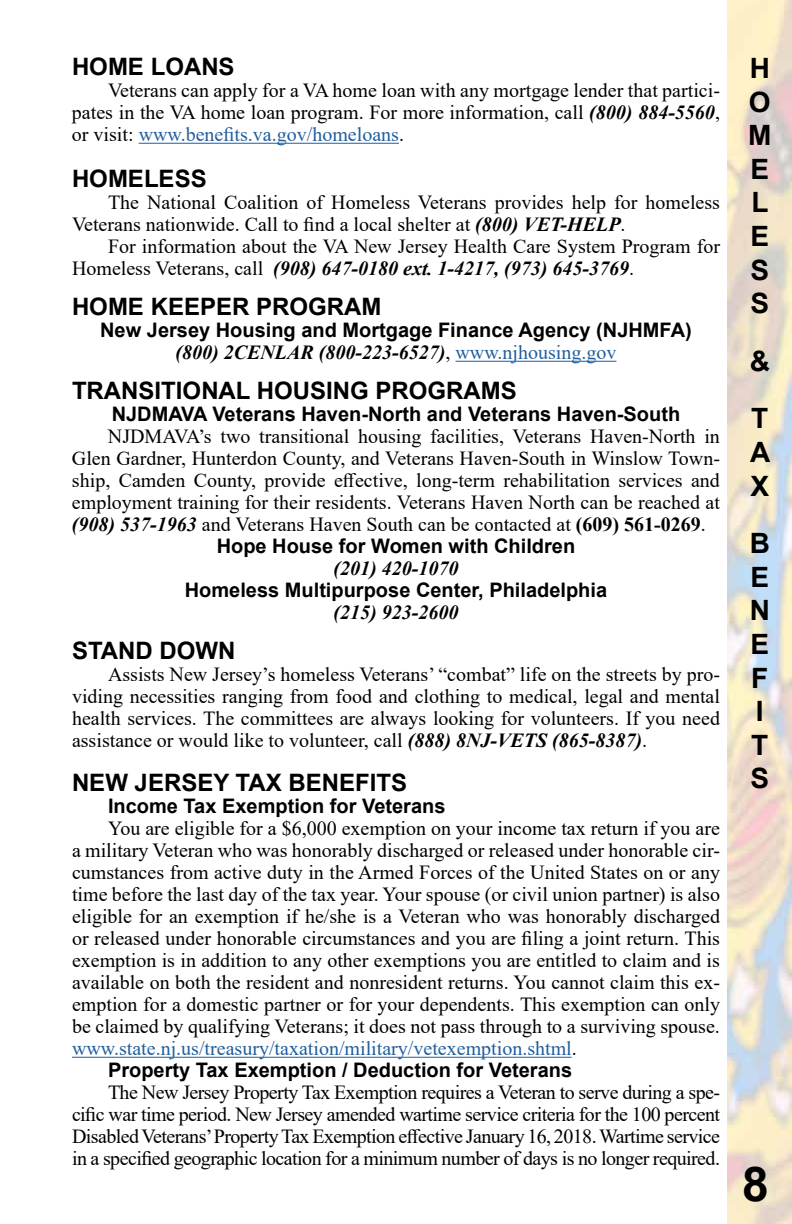
<style>
.page{position:relative;width:792px;height:1224px;background:#fff}
.page>*{position:absolute;margin:0;border:0;box-sizing:border-box;transform-origin:0 0}
.t1{font:700 48px "Arial";color:#000}
.t2{font:700 28px/33.6px "Arial";color:#000}
.t3{font:700 24px "Arial";color:#000}
.t4{font:20px/22px "Times New Roman";color:#000;text-align:justify}
.t5{font:700 20px "Arial";color:#000}
.t6{font:italic 700 20px "Times New Roman";color:#000}
.s1{font-weight:700;font-style:italic}
.s2{color:#215e9e}
.s3{font-weight:400;font-style:normal}
.s4{font-weight:400;font-style:normal;color:#215e9e}
.s5{font-weight:700}
</style>
<div class="page">
<img style="left:727px;top:0;width:65px;height:1224px">
<hr style="left:139px;top:143px;width:260px;height:1px;background:#215e9e">
<hr style="left:456px;top:361px;width:160px;height:1px;background:#215e9e">
<hr style="left:72px;top:1057px;width:500px;height:1px;background:#215e9e">
<p class="t3" style="left:72px;top:50px;width:164px">HOME LOANS</p>
<p class="t4" style="left:72px;top:79px;width:650px;text-indent:36px">Veterans can apply for a VA home loan with any mortgage lender that partici&shy;pates in the VA home loan program. For more information, call <span class="s1">(800) 884-5560</span>, or visit: <span class="s2">www.benefits.va.gov/homeloans</span>.</p>
<p class="t3" style="left:72px;top:162px;width:136px">HOMELESS</p>
<p class="t4" style="left:72px;top:191px;width:650px;text-indent:36px">The National Coalition of Homeless Veterans provides help for homeless<br>Veterans nationwide. Call to find a local shelter at <span class="s1">(800) VET-HELP</span>.</p>
<p class="t4" style="left:72px;top:235px;width:650px;text-indent:36px">For information about the VA New Jersey Health Care System Program for<br>Homeless Veterans, call <span class="s1">(908) 647-0180 ext. 1-4217, (973) 645-3769</span>.</p>
<p class="t3" style="left:72px;top:290px;width:311px">HOME KEEPER PROGRAM</p>
<p class="t5" style="left:100px;top:316px;width:593px">New Jersey Housing and Mortgage Finance Agency (NJHMFA)</p>
<p class="t6" style="left:176px;top:338px;width:442px">(800) 2CENLAR (800-223-6527)<span class="s3">,</span> <span class="s4">www.njhousing.gov</span></p>
<p class="t3" style="left:72px;top:374px;width:446px">TRANSITIONAL HOUSING PROGRAMS</p>
<p class="t5" style="left:112px;top:400px;width:570px">NJDMAVA Veterans Haven-North and Veterans Haven-South</p>
<p class="t4" style="left:72px;top:425px;width:650px;text-indent:36px">NJDMAVA’s two transitional housing facilities, Veterans Haven-North in Glen Gardner, Hunterdon County, and Veterans Haven-South in Winslow Town&shy;ship, Camden County, provide effective, long-term rehabilitation services and employment training for their residents. Veterans Haven North can be reached at <span class="s1">(908) 537-1963</span> and Veterans Haven South can be contacted at <span class="s5">(609) 561-0269</span>.</p>
<p class="t5" style="left:217px;top:532px;width:360px">Hope House for Women with Children</p>
<p class="t6" style="left:334px;top:554px;width:126px">(201) 420-1070</p>
<p class="t5" style="left:185px;top:576px;width:424px">Homeless Multipurpose Center, Philadelphia</p>
<p class="t6" style="left:334px;top:598px;width:126px">(215) 923-2600</p>
<p class="t3" style="left:72px;top:634px;width:165px">STAND DOWN</p>
<p class="t4" style="left:72px;top:663px;width:650px;text-indent:36px">Assists New Jersey’s homeless Veterans’ “combat” life on the streets by pro&shy;viding necessities ranging from food and clothing to medical, legal and mental health services. The committees are always looking for volunteers. If you need assistance or would like to volunteer, call <span class="s1">(888) 8NJ-VETS (865-8387)</span>.</p>
<p class="t3" style="left:72px;top:766px;width:337px">NEW JERSEY TAX BENEFITS</p>
<p class="t5" style="left:108px;top:792px;width:339px">Income Tax Exemption for Veterans</p>
<p class="t4" style="left:72px;top:817px;width:650px;text-indent:36px">You are eligible for a $6,000 exemption on your income tax return if you are a military Veteran who was honorably discharged or released under honorable cir&shy;cumstances from active duty in the Armed Forces of the United States on or any time before the last day of the tax year. Your spouse (or civil union partner) is also eligible for an exemption if he/she is a Veteran who was honorably discharged or released under honorable circumstances and you are filing a joint return. This exemption is in addition to any other exemptions you are entitled to claim and is available on both the resident and nonresident returns. You cannot claim this ex&shy;emption for a domestic partner or for your dependents. This exemption can only be claimed by qualifying Veterans; it does not pass through to a surviving spouse. <span class="s2">www.state.nj.us/treasury/taxation/military/vetexemption.shtml</span>.</p>
<p class="t5" style="left:108px;top:1056px;width:466px">Property Tax Exemption / Deduction for Veterans</p>
<p class="t4" style="left:72px;top:1081px;width:650px;text-indent:36px">The New Jersey Property Tax Exemption requires a Veteran to serve during a spe&shy;cific war time period. New Jersey amended wartime service criteria for the 100 percent Disabled Veterans’ Property Tax Exemption effective January 16, 2018. Wartime service in a specified geographic location for a minimum number of days is no longer required.</p>
<h2 class="t2" style="left:748px;top:52px;width:25px;text-align:justify">H O M E L E S S</h2>
<h2 class="t2" style="left:750px;top:332px;width:22px;line-height:57.6px">&amp;<br>T</h2>
<h2 class="t2" style="left:750px;top:436px;width:22px">A<br>X</h2>
<h2 class="t2" style="left:750px;top:527px;width:22px">B<br>E<br>N<br>E<br>F<br>I<br>T<br>S</h2>
<h1 class="t1" style="left:742px;top:1151px;width:28px">8</h1>
</div>
